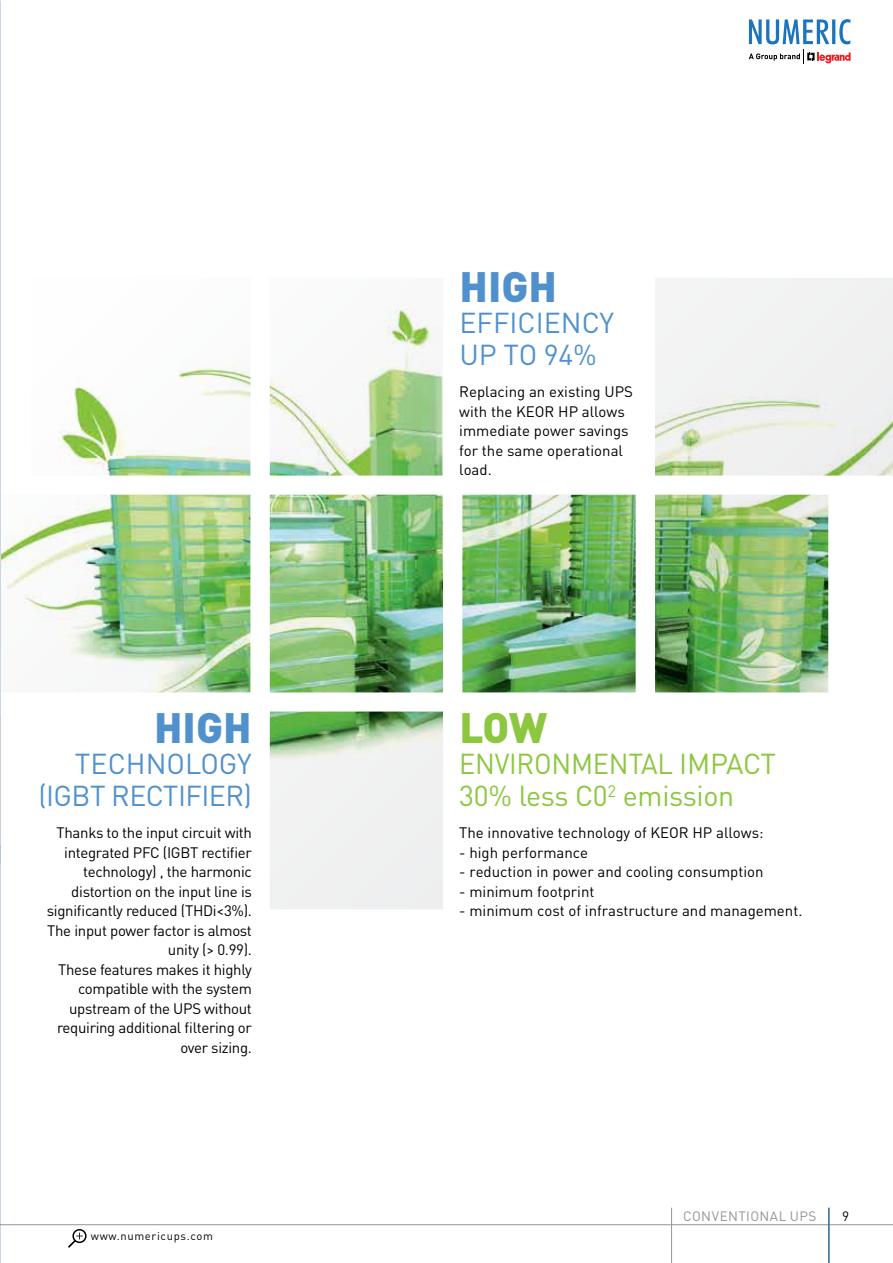
<style>
.page{position:relative;width:893px;height:1263px;background:#fff}
.page>*{position:absolute;margin:0;border:0;box-sizing:border-box;transform-origin:0 0}
.t1{font:900 42px "DIN Pro";color:#5091cd}
.t2{font:900 42px "DIN Pro";color:#8dc63f}
.t3{font:28.5px/31.5px "DIN Pro";letter-spacing:-.005em;color:#5091cd}
.t4{font:28.5px/31.5px "DIN Pro";letter-spacing:-.01em;color:#8dc63f;scale:.95 1}
.t5{font:15px/19.5px "DIN Pro";letter-spacing:-.02em;color:#000;text-align:right}
.t6{font:15px/19.5px "DIN Pro";color:#000}
.t7{font:13.5px "DIN Pro";letter-spacing:.035em;color:#939598}
.t8{font:13.5px "DIN Pro";color:#000}
.t9{font:11.25px "DIN Pro";letter-spacing:.06em;color:#000}
</style>
<div class="page">
<svg style="left:749px;top:19px;width:101px;height:45px"></svg>
<hr style="left:671px;top:1208px;width:1px;height:55px;background:#939598">
<hr style="left:0;top:1224px;width:893px;height:1px;background:#939598">
<hr style="left:828px;top:1208px;width:1px;height:55px;background:#2c6293">
<div style="left:72px;top:1229px;width:15px;height:14px;border:2px solid #000;border-radius:50%"></div>
<svg style="left:68px;top:1232px;width:15px;height:16px"></svg>
<hr style="left:0;top:716px;width:1px;height:132px;background:#c7c8ca">
<img style="left:1px;top:278px;width:892px;height:630px">
<h1 class="t1" style="left:154px;top:692px;width:99px">HIGH</h1>
<h2 class="t3" style="left:38px;top:747px;width:215px;text-align:right">TECHNOLOGY (IGBT RECTIFIER)</h2>
<p class="t5" style="left:47px;top:822px;width:207px">Thanks to the input circuit with integrated PFC (IGBT rectifier technology) , the harmonic distortion on the input line is significantly reduced (THDi&lt;3%).<br>The input power factor is almost unity (&gt; 0.99).<br>These features makes it highly compatible with the system upstream of the UPS without requiring additional filtering or over sizing.</p>
<p class="t9" style="left:91px;top:1228px;width:124px">www.numericups.com</p>
<h1 class="t1" style="left:459px;top:250px;width:99px">HIGH</h1>
<h2 class="t3" style="left:459px;top:306px;width:156px">EFFICIENCY<br>UP TO 94%</h2>
<p class="t6" style="left:459px;top:381px;width:175px">Replacing an existing UPS with the KEOR HP allows immediate power savings for the same operational load.</p>
<h1 class="t2" style="left:459px;top:692px;width:89px">LOW</h1>
<h2 class="t4" style="left:459px;top:747px;width:335px">ENVIRONMENTAL IMPACT<br>30% less C0<sup>2</sup> emission</h2>
<p class="t6" style="left:459px;top:822px;width:306px">The innovative technology of KEOR HP allows:</p>
<p class="t6" style="left:459px;top:842px;width:130px">- high performance</p>
<p class="t6" style="left:459px;top:861px;width:306px">- reduction in power and cooling consumption</p>
<p class="t6" style="left:459px;top:881px;width:137px">- minimum footprint</p>
<p class="t6" style="left:459px;top:900px;width:345px">- minimum cost of infrastructure and management.</p>
<p class="t7" style="left:683px;top:1207px;width:135px">CONVENTIONAL UPS</p>
<p class="t8" style="left:842px;top:1206px;width:9px">9</p>
</div>
